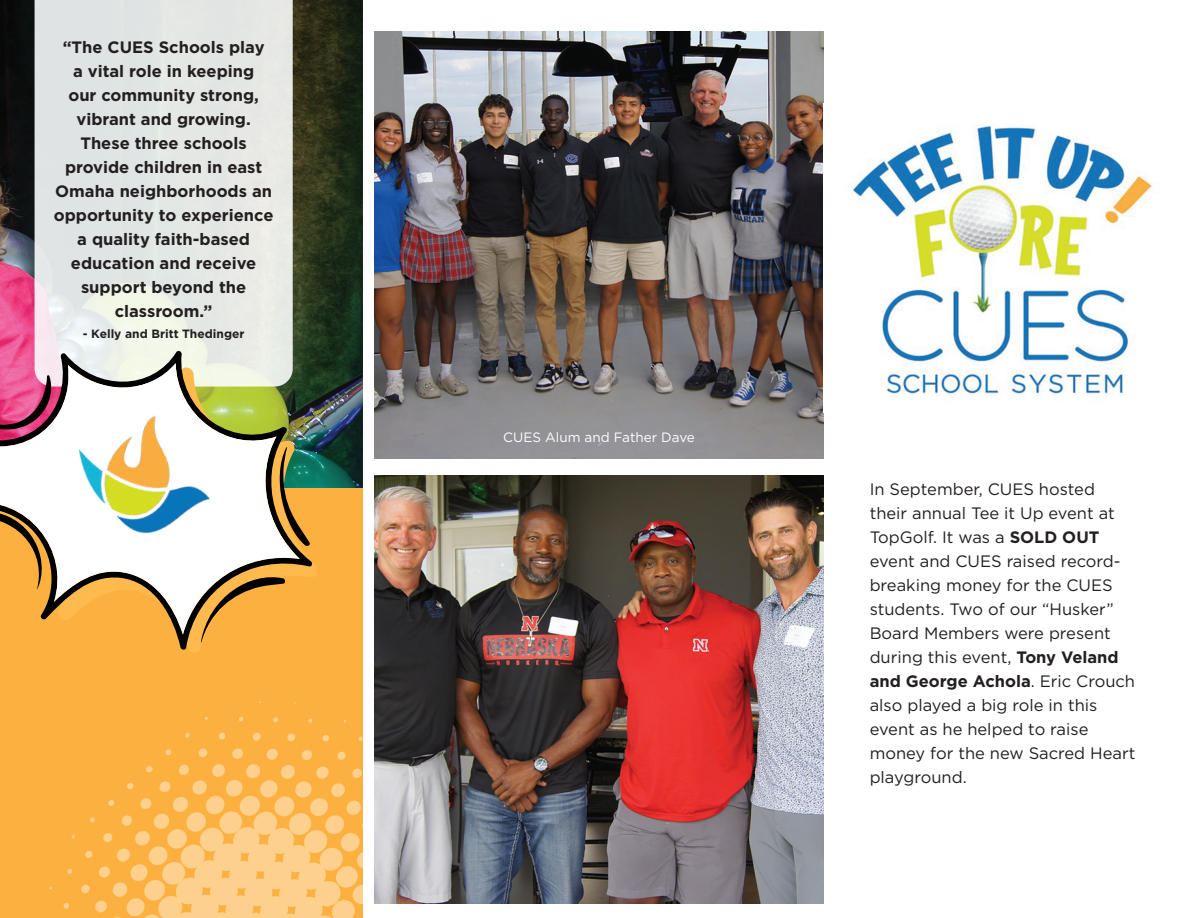
<style>
.page{position:relative;width:1188px;height:918px;background:#fff}
.page>*{position:absolute;margin:0;border:0;box-sizing:border-box;transform-origin:0 0}
.Title_6{font:16.5px/24px "Gotham";color:#231f20}
.Title_6-2{font:700 16.5px/24px "Gotham";color:#231f20;text-align:center}
.Title_6-3{font:13.5px "Gotham";color:#fff}
.Title_6-4{font:700 12px "Gotham";color:#231f20}
.s1{font-weight:700}
</style>
<div class="page">
<img style="left:0;top:0;width:363px;height:488px">
<div style="left:0;top:488px;width:363px;height:430px;background:#fcb040"></div>
<svg style="left:35px;top:0;width:258px;height:349px;fill:#e3e7e4"></svg>
<img style="left:375px;top:31px;width:448px;height:428px">
<img style="left:850px;top:124px;width:302px;height:271px">
<img style="left:49px;top:671px;width:326px;height:247px">
<svg style="left:0;top:349px;width:313px;height:301px"></svg>
<svg style="left:0;top:363px;width:300px;height:272px"></svg>
<svg style="left:0;top:375px;width:58px;height:64px"></svg>
<svg style="left:201px;top:600px;width:85px;height:43px"></svg>
<img style="left:2px;top:377px;width:350px;height:223px">
<img style="left:0;top:493px;width:17px;height:157px">
<img style="left:375px;top:476px;width:448px;height:428px">
<p class="Title_6-2" style="left:54px;top:35px;width:221px">“The CUES Schools play<br>a vital role in keeping<br>our community strong, vibrant and growing.<br>These three schools provide children in east<br>Omaha neighborhoods an opportunity to experience a quality faith-based education and receive support beyond the classroom.”</p>
<p class="Title_6-4" style="left:83px;top:326px;width:163px">- Kelly and Britt Thedinger</p>
<p class="Title_6-3" style="left:503px;top:429px;width:193px">CUES Alum and Father Dave</p>
<p class="Title_6" style="left:870px;top:477px;width:267px">In September, CUES hosted their annual Tee it Up event at<br>TopGolf. It was a <span class="s1">SOLD OUT </span>event and CUES raised record&shy;breaking money for the CUES students. Two of our “Husker”<br>Board Members were present during this event, <span class="s1">Tony Veland and George Achola</span>. Eric Crouch also played a big role in this event as he helped to raise money for the new Sacred Heart playground.</p>
</div>
